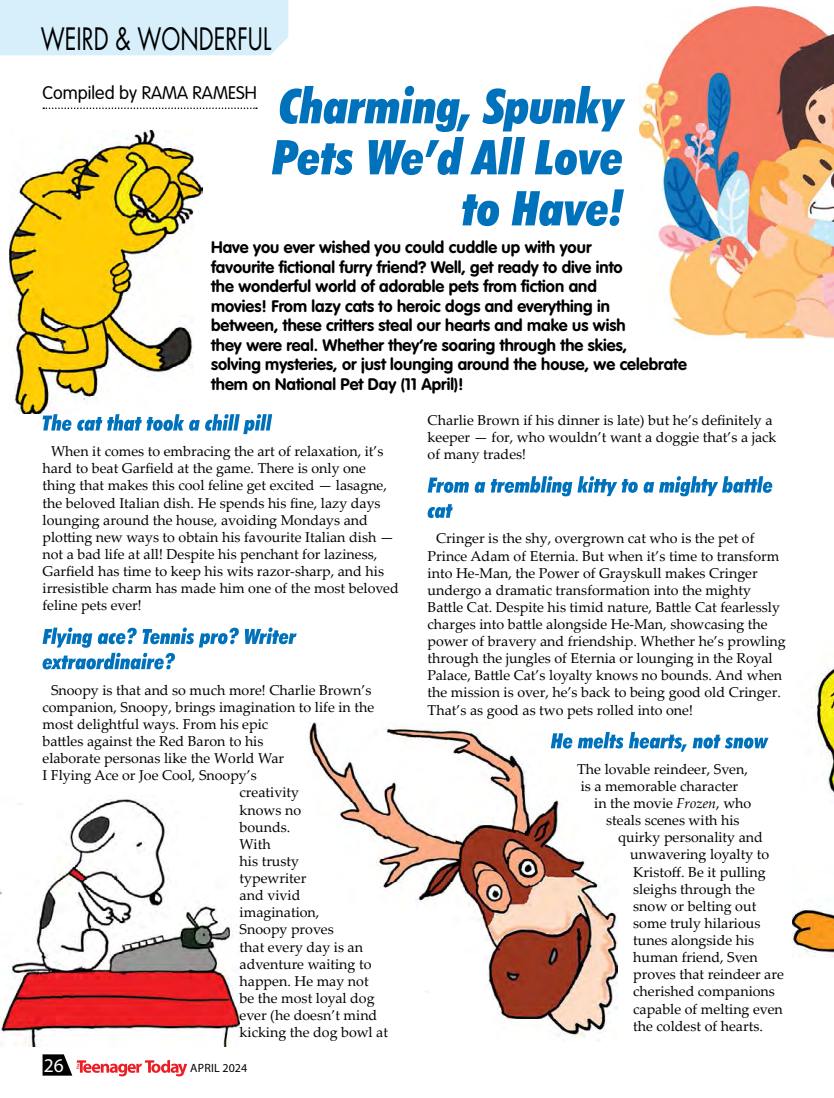
<style>
.page{position:relative;width:834px;height:1098px;background:#fff}
.page>*{position:absolute;margin:0;border:0;box-sizing:border-box;transform-origin:0 0}
.t1{font:30px "Futura Std";color:#000;scale:.73 1}
.t2{font:19.5px "Myriad Pro";color:#fff}
.t3{font:300 18px "VAG Rounded Std";color:#000}
.t4{font:700 16.5px/19.5px "VAG Rounded Std";color:#000}
.t5{font:14.25px/17.1px "Palatino Linotype";color:#000}
.t6{font:12px "Myriad Pro";letter-spacing:.02em;color:#000}
.s1{font-style:italic}
</style>
<div class="page">
<img style="left:0;top:799px;width:239px;height:247px">
<img style="left:308px;top:722px;width:310px;height:319px">
<div style="left:0;top:0;width:288px;height:55px;background:#d6effb"></div>
<svg style="left:43px;top:107px;width:214px;height:2px"></svg>
<svg style="left:43px;top:414px;width:229px;height:20px"></svg>
<svg style="left:43px;top:627px;width:253px;height:42px"></svg>
<svg style="left:462px;top:189px;width:162px;height:37px"></svg>
<svg style="left:272px;top:86px;width:353px;height:89px"></svg>
<svg style="left:427px;top:476px;width:345px;height:20px"></svg>
<svg style="left:427px;top:504px;width:25px;height:14px"></svg>
<svg style="left:550px;top:731px;width:218px;height:20px"></svg>
<img style="left:9px;top:131px;width:194px;height:282px">
<img style="left:639px;top:6px;width:194px;height:332px">
<img style="left:792px;top:666px;width:41px;height:291px">
<svg style="left:43px;top:1054px;width:144px;height:21px"></svg>
<h1 class="t1" style="left:41px;top:20px;width:313px">Weird &amp; Wonderful</h1>
<p class="t3" style="left:43px;top:82px;width:216px">Compiled by RAMA RAMESH</p>
<p class="t4" style="left:211px;top:238px;width:477px">Have you ever wished you could cuddle up with your<br>favourite fictional furry friend? Well, get ready to dive into<br>the wonderful world of adorable pets from fiction and<br>movies! From lazy cats to heroic dogs and everything in<br>between, these critters steal our hearts and make us wish<br>they were real. Whether they’re soaring through the skies,<br>solving mysteries, or just lounging around the house, we celebrate them on National Pet Day (11 April)!</p>
<p class="t5" style="left:427px;top:410px;width:350px">Charlie Brown if his dinner is late) but he’s definitely a keeper — for, who wouldn’t want a doggie that’s a jack of many trades!</p>
<p class="t5" style="left:43px;top:442px;width:358px;text-indent:9px">When it comes to embracing the art of relaxation, it’s hard to beat Garfield at the game. There is only one thing that makes this cool feline get excited — lasagne, the beloved Italian dish. He spends his fine, lazy days lounging around the house, avoiding Mondays and plotting new ways to obtain his favourite Italian dish — not a bad life at all! Despite his penchant for laziness, Garfield has time to keep his wits razor-sharp, and his irresistible charm has made him one of the most beloved feline pets ever!</p>
<p class="t5" style="left:427px;top:529px;width:359px;text-indent:9px">Cringer is the shy, overgrown cat who is the pet of Prince Adam of Eternia. But when it’s time to transform into He-Man, the Power of Grayskull makes Cringer undergo a dramatic transformation into the mighty Battle Cat. Despite his timid nature, Battle Cat fearlessly charges into battle alongside He-Man, showcasing the power of bravery and friendship. Whether he’s prowling through the jungles of Eternia or lounging in the Royal Palace, Battle Cat’s loyalty knows no bounds. And when the mission is over, he’s back to being good old Cringer.<br>That’s as good as two pets rolled into one!</p>
<p class="t5" style="left:51px;top:680px;width:322px">Snoopy is that and so much more! Charlie Brown’s</p>
<p class="t5" style="left:43px;top:697px;width:333px">companion, Snoopy, brings imagination to life in the</p>
<p class="t5" style="left:43px;top:714px;width:227px">most delightful ways. From his epic</p>
<p class="t5" style="left:43px;top:732px;width:222px">battles against the Red Baron to his</p>
<p class="t5" style="left:43px;top:749px;width:243px">elaborate personas like the World War</p>
<p class="t5" style="left:43px;top:766px;width:216px">I Flying Ace or Joe Cool, Snoopy’s</p>
<p class="t5" style="left:239px;top:783px;width:61px">creativity</p>
<p class="t5" style="left:239px;top:800px;width:63px">knows no</p>
<p class="t5" style="left:239px;top:817px;width:52px">bounds.</p>
<p class="t5" style="left:239px;top:834px;width:32px">With</p>
<p class="t5" style="left:239px;top:851px;width:61px">his trusty</p>
<p class="t5" style="left:239px;top:868px;width:68px">typewriter</p>
<p class="t5" style="left:239px;top:885px;width:62px">and vivid</p>
<p class="t5" style="left:239px;top:903px;width:81px">imagination,</p>
<p class="t5" style="left:239px;top:920px;width:96px">Snoopy proves</p>
<p class="t5" style="left:239px;top:937px;width:125px">that every day is an</p>
<p class="t5" style="left:239px;top:954px;width:133px">adventure waiting to</p>
<p class="t5" style="left:239px;top:971px;width:130px">happen. He may not</p>
<p class="t5" style="left:239px;top:988px;width:136px">be the most loyal dog</p>
<p class="t5" style="left:239px;top:1005px;width:139px">ever (he doesn’t mind</p>
<p class="t5" style="left:239px;top:1022px;width:150px">kicking the dog bowl at</p>
<p class="t5" style="left:577px;top:759px;width:172px">The lovable reindeer, Sven,</p>
<p class="t5" style="left:580px;top:776px;width:159px">is a memorable character</p>
<p class="t5" style="left:594px;top:793px;width:158px">in the movie <span class="s1">Frozen</span>, who</p>
<p class="t5" style="left:606px;top:811px;width:135px">steals scenes with his</p>
<p class="t5" style="left:618px;top:828px;width:146px">quirky personality and</p>
<p class="t5" style="left:630px;top:845px;width:140px">unwavering loyalty to</p>
<p class="t5" style="left:633px;top:862px;width:134px">Kristoff. Be it pulling</p>
<p class="t5" style="left:633px;top:879px;width:123px">sleighs through the</p>
<p class="t5" style="left:633px;top:896px;width:124px">snow or belting out</p>
<p class="t5" style="left:633px;top:913px;width:129px">some truly hilarious</p>
<p class="t5" style="left:633px;top:930px;width:122px">tunes alongside his</p>
<p class="t5" style="left:633px;top:947px;width:126px">human friend, Sven</p>
<p class="t5" style="left:633px;top:964px;width:152px">proves that reindeer are</p>
<p class="t5" style="left:633px;top:982px;width:143px">cherished companions</p>
<p class="t5" style="left:633px;top:999px;width:151px">capable of melting even</p>
<p class="t5" style="left:633px;top:1016px;width:131px">the coldest of hearts.</p>
<h2 class="t2" style="left:44px;top:1052px;width:22px">26</h2>
<p class="t6" style="left:190px;top:1060px;width:58px">APRIL 2024</p>
</div>
